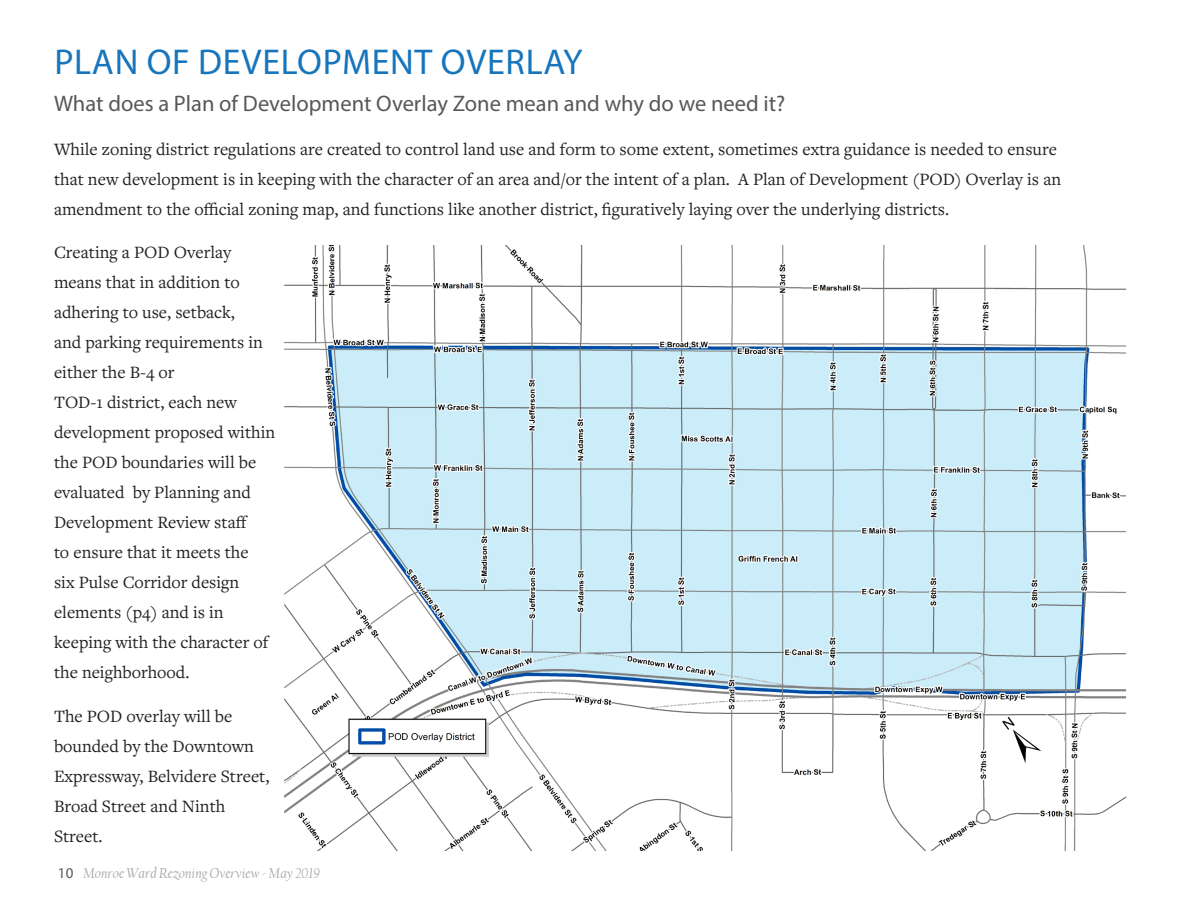
<style>
.page{position:relative;width:1188px;height:918px;background:#fff}
.page>*{position:absolute;margin:0;border:0;box-sizing:border-box;transform-origin:0 0}
.t1{font:36px "Myriad Pro";letter-spacing:.02em;color:#1775bc}
.subtitle{font:22.5px "Myriad Pro";color:#57585a}
.Paragraph_Style_1{font:18px/30px "Freight Text Pro";color:#231f20}
.t2{font:italic 15px "Californian FB";color:#a9a9a9}
.s1{font-family:"Myriad Pro";font-style:normal;color:#57585a}
</style>
<div class="page">
<img style="left:284px;top:245px;width:843px;height:605px">
<p class="t1" style="left:54px;top:40px;width:530px">PLAN OF DEVELOPMENT OVERLAY</p>
<p class="subtitle" style="left:54px;top:90px;width:733px">What does a Plan of Development Overlay Zone mean and why do we need it?</p>
<p class="Paragraph_Style_1" style="left:54px;top:134px;width:1009px">While zoning district regulations are created to control land use and form to some extent, sometimes extra guidance is needed to ensure that new development is in keeping with the character of an area and/or the intent of a plan. A Plan of Development (POD) Overlay is an amendment to the official zoning map, and functions like another district, figuratively laying over the underlying districts.</p>
<p class="Paragraph_Style_1" style="left:54px;top:237px;width:223px">Creating a POD Overlay means that in addition to adhering to use, setback,<br>and parking requirements in either the B-4 or<br>TOD-1 district, each new development proposed within the POD boundaries will be evaluated by Planning and<br>Development Review staff<br>to ensure that it meets the<br>six Pulse Corridor design elements (p4) and is in keeping with the character of the neighborhood.</p>
<p class="Paragraph_Style_1" style="left:54px;top:701px;width:217px">The POD overlay will be bounded by the Downtown<br>Expressway, Belvidere Street,<br>Broad Street and Ninth<br>Street.</p>
<p class="t2" style="left:58px;top:865px;width:263px"><span class="s1">10</span> Monroe Ward Rezoning Overview - May 2019</p>
</div>
